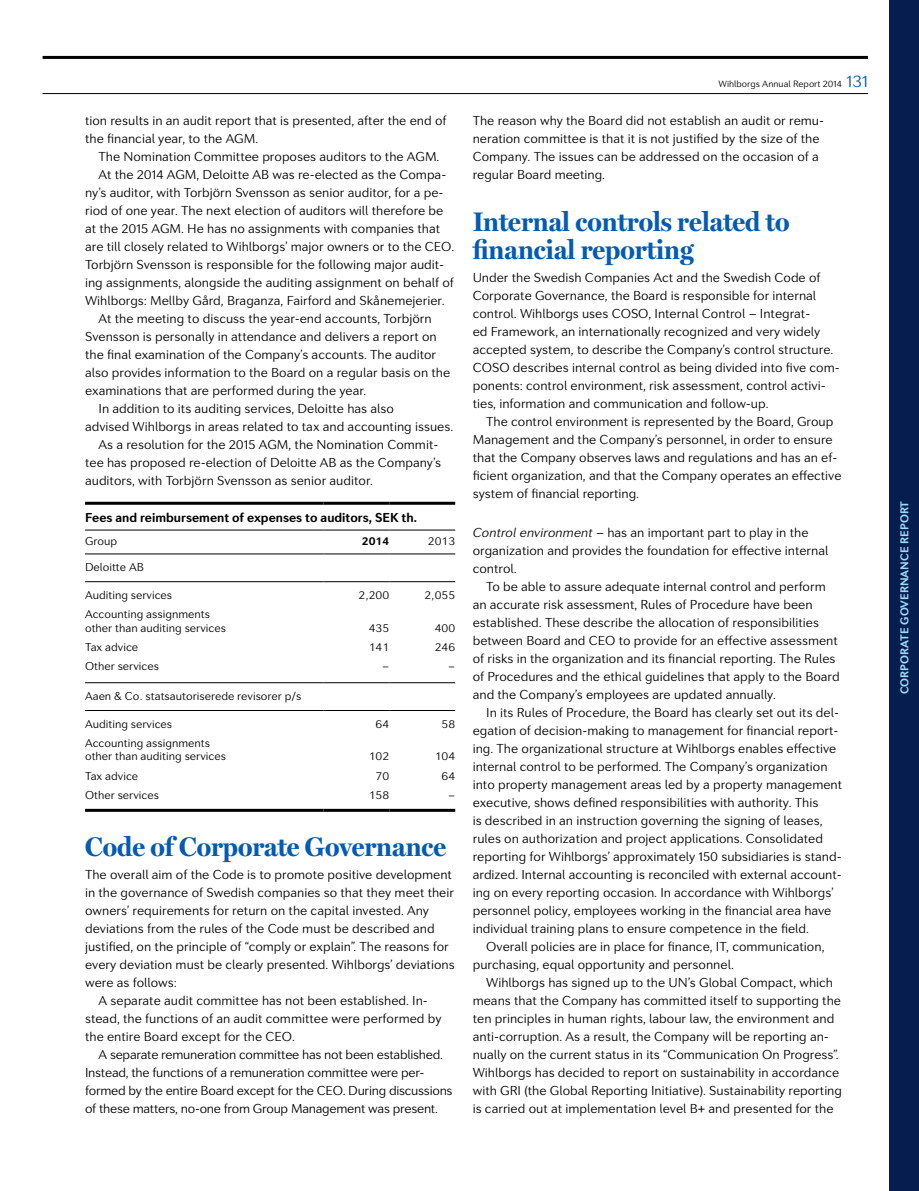
<style>
.page{position:relative;width:919px;height:1191px;background:#fff}
.page>*{position:absolute;margin:0;border:0;box-sizing:border-box;transform-origin:0 0}
.t1{font:700 27px/28.5px "Miller Display";color:#035bb3}
.t2{font:300 12.75px/18px "Seconda Soft";color:#000}
.t3{font:300 12.75px "Seconda Soft";letter-spacing:-.02em;color:#000}
.t4{font:700 12.75px "Seconda Soft";color:#000}
.t5{font:300 11.25px/19.4px "Seconda Soft";color:#000}
.t6{font:700 11.25px "Seconda Soft";color:#9cdaf6}
.t7{font:700 11.25px "Seconda Soft";color:#000}
.t8{font:300 9px "Seconda Soft";color:#000}
.s1{font-size:16.5px;color:#035bb3}
.s2{font-style:italic}
</style>
<div class="page">
<hr style="left:43px;top:93px;width:824px;height:1px;background:#000">
<hr style="left:43px;top:56px;width:824px;height:3px;background:#000">
<div style="left:889px;top:0;width:29px;height:1191px;background:#061d50"></div>
<hr style="left:85px;top:502px;width:238px;height:3px;background:#000">
<hr style="left:323px;top:502px;width:66px;height:3px;background:#000">
<hr style="left:389px;top:502px;width:66px;height:3px;background:#000">
<hr style="left:85px;top:529px;width:238px;height:1px;background:#000">
<hr style="left:323px;top:529px;width:66px;height:1px;background:#000">
<hr style="left:389px;top:529px;width:66px;height:1px;background:#000">
<hr style="left:85px;top:553px;width:238px;height:1px;background:#000">
<hr style="left:323px;top:553px;width:66px;height:1px;background:#000">
<hr style="left:389px;top:553px;width:66px;height:1px;background:#000">
<hr style="left:85px;top:581px;width:238px;height:1px;background:#000">
<hr style="left:323px;top:581px;width:66px;height:1px;background:#000">
<hr style="left:389px;top:581px;width:66px;height:1px;background:#000">
<hr style="left:85px;top:682px;width:238px;height:1px;background:#000">
<hr style="left:323px;top:682px;width:66px;height:1px;background:#000">
<hr style="left:389px;top:682px;width:66px;height:1px;background:#000">
<hr style="left:85px;top:710px;width:238px;height:1px;background:#000">
<hr style="left:323px;top:710px;width:66px;height:1px;background:#000">
<hr style="left:389px;top:710px;width:66px;height:1px;background:#000">
<hr style="left:85px;top:809px;width:238px;height:3px;background:#000">
<hr style="left:323px;top:809px;width:66px;height:3px;background:#000">
<hr style="left:389px;top:809px;width:66px;height:3px;background:#000">
<p class="t2" style="left:85px;top:111px;width:363px">tion results in an audit report that is presented, after the end of the financial year, to the AGM.</p>
<p class="t2" style="left:99px;top:147px;width:342px">The Nomination Committee proposes auditors to the AGM.</p>
<p class="t2" style="left:99px;top:165px;width:349px">At the 2014 AGM, Deloitte AB was re-elected as the Compa-</p>
<p class="t2" style="left:85px;top:183px;width:360px">ny’s auditor, with Torbjörn Svensson as senior auditor, for a pe-</p>
<p class="t2" style="left:85px;top:201px;width:360px">riod of one year. The next election of auditors will therefore be</p>
<p class="t2" style="left:85px;top:219px;width:356px">at the 2015 AGM. He has no assignments with companies that</p>
<p class="t2" style="left:85px;top:237px;width:370px">are till closely related to Wihlborgs’ major owners or to the CEO.</p>
<p class="t2" style="left:85px;top:255px;width:360px">Torbjörn Svensson is responsible for the following major audit-</p>
<p class="t2" style="left:85px;top:273px;width:370px">ing assignments, alongside the auditing assignment on behalf of</p>
<p class="t2" style="left:85px;top:291px;width:361px">Wihlborgs: Mellby Gård, Braganza, Fairford and Skånemejerier.</p>
<p class="t2" style="left:99px;top:309px;width:334px">At the meeting to discuss the year-end accounts, Torbjörn</p>
<p class="t2" style="left:85px;top:327px;width:353px">Svensson is personally in attendance and delivers a report on</p>
<p class="t2" style="left:85px;top:345px;width:352px">the final examination of the Company’s accounts. The auditor</p>
<p class="t2" style="left:85px;top:363px;width:367px">also provides information to the Board on a regular basis on the</p>
<p class="t2" style="left:85px;top:381px;width:283px">examinations that are performed during the year.</p>
<p class="t2" style="left:99px;top:399px;width:297px">In addition to its auditing services, Deloitte has also</p>
<p class="t2" style="left:85px;top:417px;width:369px">advised Wihlborgs in areas related to tax and accounting issues.</p>
<p class="t2" style="left:99px;top:435px;width:341px">As a resolution for the 2015 AGM, the Nomination Commit-</p>
<p class="t2" style="left:85px;top:453px;width:357px">tee has proposed re-election of Deloitte AB as the Company’s</p>
<p class="t2" style="left:85px;top:471px;width:289px">auditors, with Torbjörn Svensson as senior auditor.</p>
<p class="t4" style="left:85px;top:509px;width:333px">Fees and reimbursement of expenses to auditors, SEK th.</p>
<p class="t5" style="left:85px;top:532px;width:34px">Group</p>
<p class="t7" style="left:362px;top:534px;width:29px">2014</p>
<p class="t5" style="left:428px;top:532px;width:29px">2013</p>
<p class="t5" style="left:85px;top:557px;width:60px">Deloitte AB</p>
<p class="t5" style="left:85px;top:585px;width:126px">Auditing services<br>Accounting assignments</p>
<p class="t5" style="left:85px;top:618px;width:142px">other than auditing services<br>Tax advice<br>Other services</p>
<p class="t5" style="left:424px;top:585px;width:32px">2,055</p>
<p class="t5" style="left:434px;top:618px;width:22px;text-align:right">400<br>246 –</p>
<p class="t5" style="left:358px;top:585px;width:32px">2,200</p>
<p class="t5" style="left:369px;top:618px;width:22px;text-align:right">435<br>141 –</p>
<p class="t5" style="left:85px;top:686px;width:218px">Aaen &amp; Co. statsautoriserede revisorer p/s</p>
<p class="t5" style="left:85px;top:714px;width:126px">Auditing services<br>Accounting assignments</p>
<p class="t5" style="left:85px;top:747px;width:142px">other than auditing services<br>Tax advice<br>Other services</p>
<p class="t5" style="left:441px;top:714px;width:15px">58</p>
<p class="t5" style="left:434px;top:747px;width:22px;text-align:right">104<br>64 –</p>
<h1 class="t1" style="left:85px;top:833px;width:362px">Code of Corporate Governance</h1>
<p class="t2" style="left:85px;top:865px;width:368px">The overall aim of the Code is to promote positive development</p>
<p class="t2" style="left:85px;top:883px;width:370px">in the governance of Swedish companies so that they meet their</p>
<p class="t2" style="left:85px;top:901px;width:345px">owners’ requirements for return on the capital invested. Any</p>
<p class="t2" style="left:85px;top:919px;width:351px">deviations from the rules of the Code must be described and</p>
<p class="t2" style="left:85px;top:937px;width:365px">justified, on the principle of “comply or explain”. The reasons for</p>
<p class="t2" style="left:85px;top:955px;width:371px">every deviation must be clearly presented. Wihlborgs’ deviations</p>
<p class="t2" style="left:85px;top:973px;width:93px">were as follows:</p>
<p class="t2" style="left:99px;top:991px;width:331px">A separate audit committee has not been established. In-</p>
<p class="t2" style="left:85px;top:1009px;width:358px">stead, the functions of an audit committee were performed by</p>
<p class="t2" style="left:85px;top:1027px;width:211px">the entire Board except for the CEO.</p>
<p class="t3" style="left:99px;top:1047px;width:346px">A separate remuneration committee has not been established.</p>
<p class="t3" style="left:85px;top:1065px;width:341px">Instead, the functions of a remuneration committee were per-</p>
<p class="t3" style="left:85px;top:1083px;width:369px">formed by the entire Board except for the CEO. During discussions</p>
<p class="t3" style="left:85px;top:1101px;width:354px">of these matters, no-one from Group Management was present.</p>
<p class="t5" style="left:375px;top:714px;width:15px">64</p>
<p class="t5" style="left:369px;top:747px;width:22px;text-align:right">102<br>70<br>158</p>
<p class="t8" style="left:718px;top:78px;width:151px">Wihlborgs Annual Report 2014 <span class="s1">131</span></p>
<p class="t2" style="left:472px;top:111px;width:353px">The reason why the Board did not establish an audit or remu&shy;neration committee is that it is not justified by the size of the Company. The issues can be addressed on the occasion of a regular Board meeting.</p>
<h1 class="t1" style="left:472px;top:208px;width:318px">Internal controls related to financial reporting</h1>
<p class="t2" style="left:472px;top:269px;width:368px">Under the Swedish Companies Act and the Swedish Code of Corporate Governance, the Board is responsible for internal control. Wihlborgs uses COSO, Internal Control – Integrat-<br>ed Framework, an internationally recognized and very widely accepted system, to describe the Company’s control structure.<br>COSO describes internal control as being divided into five com&shy;ponents: control environment, risk assessment, control activi&shy;ties, information and communication and follow-up.</p>
<p class="t2" style="left:472px;top:413px;width:370px;text-indent:14px">The control environment is represented by the Board, Group Management and the Company’s personnel, in order to ensure that the Company observes laws and regulations and has an ef&shy;ficient organization, and that the Company operates an effective system of financial reporting.</p>
<p class="t2" style="left:472px;top:523px;width:357px"><span class="s2">Control environment</span> – has an important part to play in the organization and provides the foundation for effective internal control.</p>
<p class="t2" style="left:472px;top:577px;width:368px;text-indent:14px">To be able to assure adequate internal control and perform an accurate risk assessment, Rules of Procedure have been established. These describe the allocation of responsibilities between Board and CEO to provide for an effective assessment of risks in the organization and its financial reporting. The Rules of Procedures and the ethical guidelines that apply to the Board and the Company’s employees are updated annually.</p>
<p class="t2" style="left:472px;top:703px;width:371px;text-indent:14px">In its Rules of Procedure, the Board has clearly set out its del&shy;egation of decision-making to management for financial report&shy;ing. The organizational structure at Wihlborgs enables effective internal control to be performed. The Company’s organization into property management areas led by a property management executive, shows defined responsibilities with authority. This<br>is described in an instruction governing the signing of leases, rules on authorization and project applications. Consolidated reporting for Wihlborgs’ approximately 150 subsidiaries is stand&shy;ardized. Internal accounting is reconciled with external account&shy;ing on every reporting occasion. In accordance with Wihlborgs’ personnel policy, employees working in the financial area have individual training plans to ensure competence in the field.</p>
<p class="t2" style="left:472px;top:937px;width:353px;text-indent:14px">Overall policies are in place for finance, IT, communication, purchasing, equal opportunity and personnel.</p>
<p class="t2" style="left:472px;top:973px;width:371px;text-indent:14px">Wihlborgs has signed up to the UN’s Global Compact, which means that the Company has committed itself to supporting the ten principles in human rights, labour law, the environment and anti-corruption. As a result, the Company will be reporting an&shy;nually on the current status in its “Communication On Progress”.<br>Wihlborgs has decided to report on sustainability in accordance with GRI (the Global Reporting Initiative). Sustainability reporting is carried out at implementation level B+ and presented for the</p>
<p class="t6" style="left:897px;top:694px;width:195px;rotate:-90deg">CORPORATE GOVERNANCE REPORT</p>
</div>
